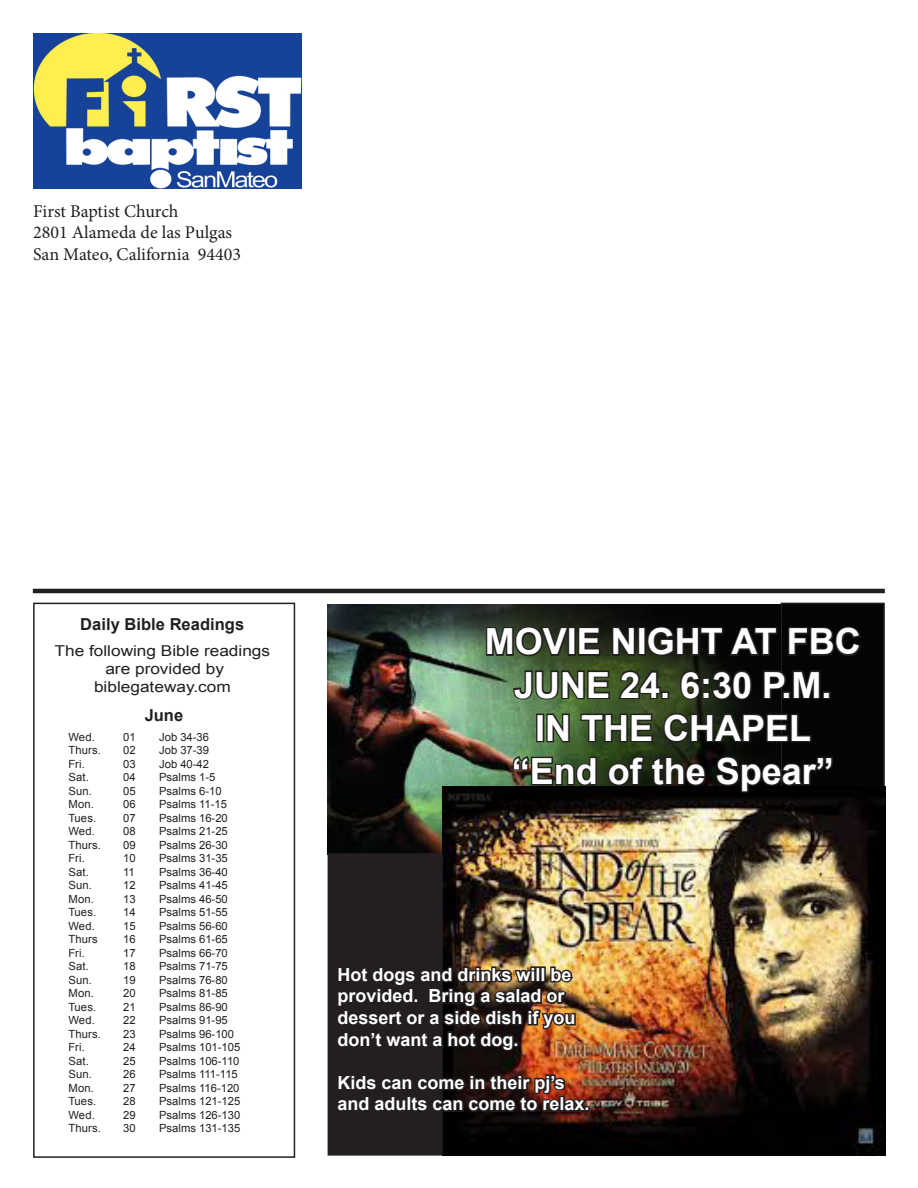
<style>
.page{position:relative;width:918px;height:1188px;background:#fff}
.page>*{position:absolute;margin:0;border:0;box-sizing:border-box;transform-origin:0 0}
.t1{font:700 36px "Arial";color:#fff}
.t2{font:700 18px/21.6px "Arial";color:#fff}
.t3{font:18px "Minion Pro";color:#231f20}
.t4{font:700 16.5px "Arial";letter-spacing:.005em;color:#231f20}
.t5{font:15px "Arial";color:#231f20;scale:1.15 1}
.t6{font:11.25px/13.5px "Arial";color:#231f20}
</style>
<div class="page">
<img style="left:33px;top:34px;width:269px;height:155px">
<hr style="left:33px;top:589px;width:852px;height:4px;background:#231f20">
<div style="left:33px;top:603px;width:262px;height:555px;border:2px solid #231f20"></div>
<div style="left:781px;top:603px;width:103px;height:196px;background:#030504"></div>
<div style="left:781px;top:603px;width:104px;height:197px;border:2px solid #231f20"></div>
<img style="left:328px;top:604px;width:453px;height:249px">
<img style="left:443px;top:786px;width:443px;height:370px">
<svg style="left:484px;top:610px;width:377px;height:92px"></svg>
<div style="left:823px;top:691px;width:8px;height:8px;border:3px solid #231f20"></div>
<div style="left:536px;top:714px;width:8px;height:28px;border:3px solid #231f20"></div>
<svg style="left:545px;top:712px;width:26px;height:32px"></svg>
<svg style="left:579px;top:712px;width:75px;height:32px;background:#2e3a22"></svg>
<svg style="left:662px;top:711px;width:150px;height:33px;background:#181b14"></svg>
<svg style="left:511px;top:754px;width:88px;height:34px;background:#333b28"></svg>
<svg style="left:606px;top:754px;width:102px;height:34px;background:#1c2015"></svg>
<svg style="left:714px;top:754px;width:121px;height:40px"></svg>
<div style="left:328px;top:854px;width:114px;height:301px;background:#231f20"></div>
<div style="left:328px;top:853px;width:115px;height:303px;border:2px solid #231f20"></div>
<img style="left:440px;top:957px;width:137px;height:97px">
<img style="left:440px;top:1065px;width:150px;height:50px">
<p class="t3" style="left:33px;top:199px;width:147px">First Baptist Church</p>
<p class="t3" style="left:33px;top:220px;width:201px">2801 Alameda de las Pulgas</p>
<p class="t3" style="left:33px;top:242px;width:209px">San Mateo, California 94403</p>
<p class="t4" style="left:80px;top:613px;width:165px">Daily Bible Readings</p>
<p class="t5" style="left:55px;top:641px;width:189px">The following Bible readings</p>
<p class="t5" style="left:105px;top:659px;width:105px">are provided by</p>
<p class="t5" style="left:94px;top:677px;width:120px">biblegateway.com</p>
<p class="t4" style="left:145px;top:704px;width:40px">June</p>
<p class="t6" style="left:68px;top:730px;width:28px">Wed.</p>
<p class="t6" style="left:68px;top:744px;width:34px">Thurs.</p>
<p class="t6" style="left:68px;top:757px;width:18px">Fri.</p>
<p class="t6" style="left:68px;top:771px;width:22px">Sat.</p>
<p class="t6" style="left:68px;top:784px;width:25px">Sun.</p>
<p class="t6" style="left:68px;top:798px;width:27px">Mon.</p>
<p class="t6" style="left:68px;top:811px;width:29px">Tues.</p>
<p class="t6" style="left:68px;top:825px;width:28px">Wed.</p>
<p class="t6" style="left:68px;top:838px;width:34px">Thurs.</p>
<p class="t6" style="left:68px;top:852px;width:18px">Fri.</p>
<p class="t6" style="left:68px;top:865px;width:22px">Sat.</p>
<p class="t6" style="left:68px;top:879px;width:27px">Sun.<br>Mon.</p>
<p class="t6" style="left:68px;top:906px;width:29px">Tues.</p>
<p class="t6" style="left:68px;top:919px;width:28px">Wed.</p>
<p class="t6" style="left:68px;top:933px;width:31px">Thurs</p>
<p class="t6" style="left:68px;top:946px;width:18px">Fri.</p>
<p class="t6" style="left:68px;top:960px;width:22px">Sat.</p>
<p class="t6" style="left:68px;top:973px;width:25px">Sun.</p>
<p class="t6" style="left:68px;top:987px;width:27px">Mon.</p>
<p class="t6" style="left:68px;top:1000px;width:29px">Tues.</p>
<p class="t6" style="left:68px;top:1014px;width:28px">Wed.</p>
<p class="t6" style="left:68px;top:1027px;width:34px">Thurs.</p>
<p class="t6" style="left:68px;top:1041px;width:18px">Fri.</p>
<p class="t6" style="left:68px;top:1054px;width:22px">Sat.</p>
<p class="t6" style="left:68px;top:1068px;width:25px">Sun.</p>
<p class="t6" style="left:68px;top:1081px;width:27px">Mon.</p>
<p class="t6" style="left:68px;top:1095px;width:29px">Tues.</p>
<p class="t6" style="left:68px;top:1108px;width:28px">Wed.</p>
<p class="t6" style="left:68px;top:1122px;width:34px">Thurs.</p>
<p class="t6" style="left:123px;top:730px;width:14px">01</p>
<p class="t6" style="left:159px;top:730px;width:52px">Job 34-36</p>
<p class="t6" style="left:123px;top:744px;width:14px">02</p>
<p class="t6" style="left:159px;top:744px;width:52px">Job 37-39</p>
<p class="t6" style="left:123px;top:757px;width:14px">03</p>
<p class="t6" style="left:159px;top:757px;width:52px">Job 40-42</p>
<p class="t6" style="left:123px;top:771px;width:14px">04</p>
<p class="t6" style="left:159px;top:771px;width:58px">Psalms 1-5</p>
<p class="t6" style="left:123px;top:784px;width:14px">05</p>
<p class="t6" style="left:159px;top:784px;width:64px">Psalms 6-10</p>
<p class="t6" style="left:123px;top:798px;width:14px">06</p>
<p class="t6" style="left:159px;top:798px;width:69px">Psalms 11-15</p>
<p class="t6" style="left:123px;top:811px;width:14px">07</p>
<p class="t6" style="left:159px;top:811px;width:70px">Psalms 16-20</p>
<p class="t6" style="left:123px;top:825px;width:14px">08</p>
<p class="t6" style="left:159px;top:825px;width:70px">Psalms 21-25</p>
<p class="t6" style="left:123px;top:838px;width:14px">09</p>
<p class="t6" style="left:159px;top:838px;width:70px">Psalms 26-30</p>
<p class="t6" style="left:123px;top:852px;width:14px">10</p>
<p class="t6" style="left:159px;top:852px;width:70px">Psalms 31-35</p>
<p class="t6" style="left:123px;top:865px;width:13px">11</p>
<p class="t6" style="left:159px;top:865px;width:70px">Psalms 36-40</p>
<p class="t6" style="left:123px;top:879px;width:14px">12</p>
<p class="t6" style="left:159px;top:879px;width:70px">Psalms 41-45</p>
<p class="t6" style="left:123px;top:892px;width:14px">13</p>
<p class="t6" style="left:159px;top:892px;width:70px">Psalms 46-50</p>
<p class="t6" style="left:123px;top:906px;width:14px">14</p>
<p class="t6" style="left:159px;top:906px;width:70px">Psalms 51-55</p>
<p class="t6" style="left:123px;top:919px;width:14px">15</p>
<p class="t6" style="left:159px;top:919px;width:70px">Psalms 56-60</p>
<p class="t6" style="left:123px;top:933px;width:14px">16</p>
<p class="t6" style="left:159px;top:933px;width:70px">Psalms 61-65</p>
<p class="t6" style="left:123px;top:946px;width:14px">17</p>
<p class="t6" style="left:159px;top:946px;width:70px">Psalms 66-70</p>
<p class="t6" style="left:123px;top:960px;width:14px">18</p>
<p class="t6" style="left:159px;top:960px;width:70px">Psalms 71-75</p>
<p class="t6" style="left:123px;top:973px;width:14px">19</p>
<p class="t6" style="left:159px;top:973px;width:70px">Psalms 76-80</p>
<p class="t6" style="left:123px;top:987px;width:14px">20</p>
<p class="t6" style="left:159px;top:987px;width:70px">Psalms 81-85</p>
<p class="t6" style="left:123px;top:1000px;width:14px">21</p>
<p class="t6" style="left:159px;top:1000px;width:70px">Psalms 86-90</p>
<p class="t6" style="left:123px;top:1014px;width:14px">22</p>
<p class="t6" style="left:159px;top:1014px;width:70px">Psalms 91-95</p>
<p class="t6" style="left:123px;top:1027px;width:14px">23</p>
<p class="t6" style="left:159px;top:1027px;width:77px">Psalms 96-100</p>
<p class="t6" style="left:123px;top:1041px;width:14px">24</p>
<p class="t6" style="left:159px;top:1041px;width:83px">Psalms 101-105</p>
<p class="t6" style="left:123px;top:1054px;width:14px">25</p>
<p class="t6" style="left:159px;top:1054px;width:82px">Psalms 106-110</p>
<p class="t6" style="left:123px;top:1068px;width:14px">26</p>
<p class="t6" style="left:159px;top:1068px;width:80px">Psalms 111-115</p>
<p class="t6" style="left:123px;top:1081px;width:14px">27</p>
<p class="t6" style="left:159px;top:1081px;width:82px">Psalms 116-120</p>
<p class="t6" style="left:123px;top:1095px;width:14px">28</p>
<p class="t6" style="left:159px;top:1095px;width:83px">Psalms 121-125</p>
<p class="t6" style="left:123px;top:1108px;width:14px">29</p>
<p class="t6" style="left:159px;top:1108px;width:83px">Psalms 126-130</p>
<p class="t6" style="left:123px;top:1122px;width:14px">30</p>
<p class="t6" style="left:159px;top:1122px;width:83px">Psalms 131-135</p>
<p class="t1" style="left:485px;top:618px;width:377px">MOVIE NIGHT AT FBC</p>
<p class="t1" style="left:514px;top:661px;width:319px">JUNE 24. 6:30 P.M.</p>
<p class="t1" style="left:535px;top:704px;width:278px">IN THE CHAPEL</p>
<p class="t1" style="left:512px;top:748px;width:324px">“End of the Spear”</p>
<p class="t2" style="left:338px;top:964px;width:240px">Hot dogs and drinks will be provided. Bring a salad or dessert or a side dish if you don’t want a hot dog.</p>
<p class="t2" style="left:338px;top:1072px;width:254px">Kids can come in their pj’s and adults can come to relax.</p>
</div>
